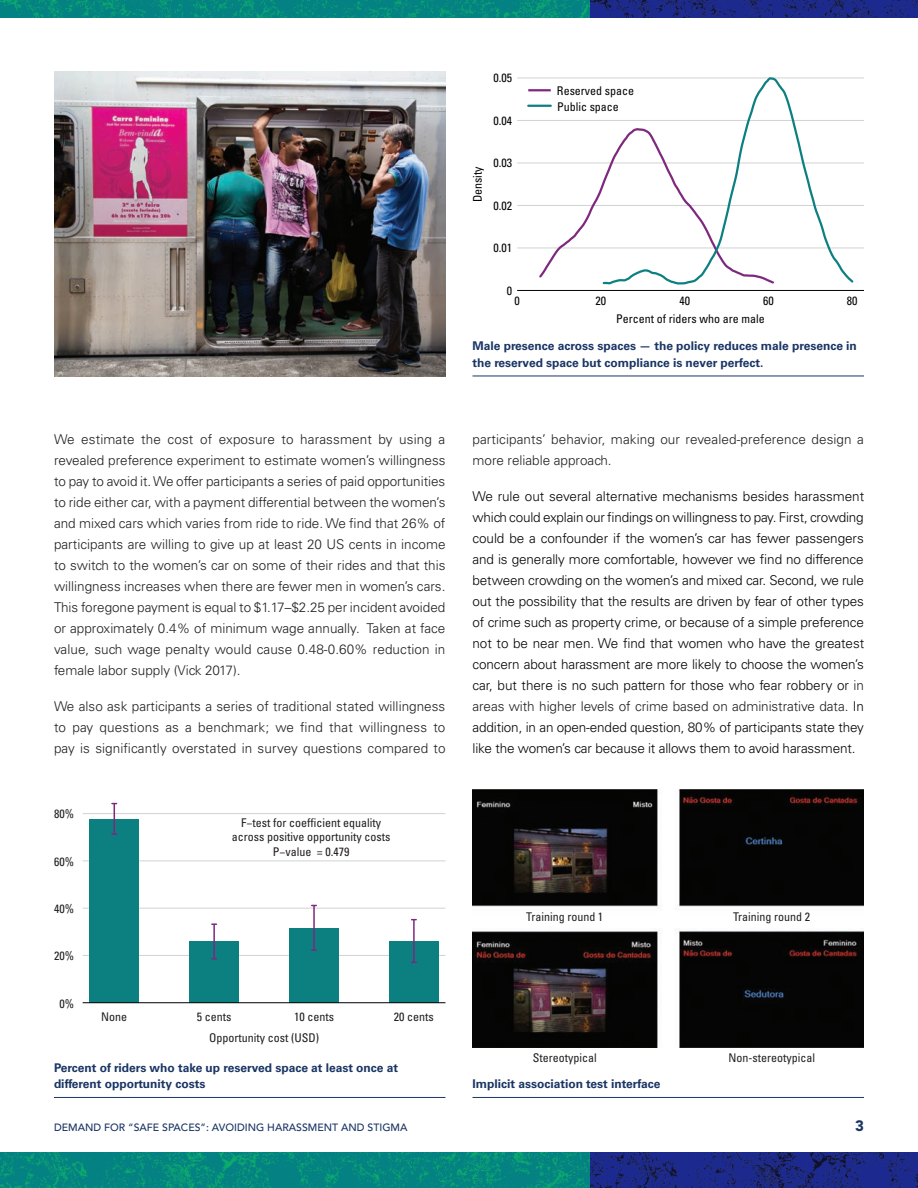
<style>
.page{position:relative;width:918px;height:1188px;background:#fff}
.page>*{position:absolute;margin:0;border:0;box-sizing:border-box;transform-origin:0 0}
.t1{font:900 15px "Avenir LT Std";color:#1a3564}
.t2{font:300 13.5px/21px "Univers LT Std";letter-spacing:.005em;color:#231f20;text-align:justify}
.t3{font:300 13.5px/21px "Univers LT Std";letter-spacing:-.01em;color:#040503;text-align:justify}
.t4{font:700 12px/16.5px "Univers LT Std";color:#1a3564}
.t5{font:condensed 12px/14.4px "Univers LT Std";color:#211d1e;text-align:center}
.t6{font:condensed 12px/15.5px "Univers LT Std";color:#040503}
.t7{font:condensed 12px "Univers LT Std";color:#231f20}
.t8{font:500 10.5px "Avenir LT Std";color:#1a3564}
.s1{color:#231f20}
</style>
<div class="page">
<img style="left:590px;top:1152px;width:328px;height:36px">
<img style="left:590px;top:0;width:328px;height:18px">
<svg style="left:0;top:1152px;width:590px;height:36px;background:#05877e"></svg>
<svg style="left:0;top:0;width:590px;height:18px;background:#05877e"></svg>
<img style="left:54px;top:72px;width:392px;height:304px">
<img style="left:472px;top:790px;width:392px;height:258px">
<hr style="left:54px;top:1097px;width:392px;height:1px;background:#1a3564">
<hr style="left:472px;top:1097px;width:392px;height:1px;background:#1a3564">
<hr style="left:472px;top:376px;width:392px;height:1px;background:#1a3564">
<hr style="left:83px;top:955px;width:362px;height:1px;background:#d1d2d4">
<hr style="left:83px;top:908px;width:362px;height:1px;background:#d1d2d4">
<hr style="left:83px;top:861px;width:362px;height:1px;background:#d1d2d4">
<hr style="left:83px;top:813px;width:362px;height:1px;background:#d1d2d4">
<div style="left:89px;top:819px;width:50px;height:184px;background:#0c8081"></div>
<div style="left:189px;top:942px;width:50px;height:61px;background:#0c8081"></div>
<div style="left:289px;top:928px;width:50px;height:75px;background:#0c8081"></div>
<div style="left:389px;top:941px;width:50px;height:62px;background:#0c8081"></div>
<hr style="left:114px;top:804px;width:1px;height:30px;background:#7e287e">
<hr style="left:213px;top:924px;width:2px;height:35px;background:#7e287e">
<hr style="left:313px;top:905px;width:2px;height:45px;background:#7e287e">
<hr style="left:413px;top:920px;width:2px;height:42px;background:#7e287e">
<hr style="left:83px;top:1002px;width:362px;height:1px;background:#040503">
<hr style="left:517px;top:248px;width:347px;height:1px;background:#d1d2d4">
<hr style="left:517px;top:205px;width:347px;height:1px;background:#d1d2d4">
<hr style="left:517px;top:163px;width:347px;height:1px;background:#d1d2d4">
<hr style="left:517px;top:120px;width:347px;height:1px;background:#d1d2d4">
<hr style="left:517px;top:78px;width:347px;height:1px;background:#d1d2d4">
<svg style="left:537px;top:162px;width:64px;height:116px"></svg>
<svg style="left:601px;top:77px;width:254px;height:208px"></svg>
<hr style="left:517px;top:290px;width:347px;height:1px;background:#040503">
<hr style="left:528px;top:89px;width:23px;height:2px;background:#7e287e">
<hr style="left:528px;top:105px;width:23px;height:2px;background:#0c8081">
<p class="t6" style="left:493px;top:70px;width:20px">0.05</p>
<p class="t6" style="left:493px;top:112px;width:20px">0.04</p>
<p class="t6" style="left:470px;top:202px;width:37px;rotate:-90deg">Density</p>
<p class="t6" style="left:493px;top:155px;width:20px">0.03</p>
<p class="t6" style="left:493px;top:198px;width:20px">0.02</p>
<p class="t6" style="left:493px;top:240px;width:20px">0.01</p>
<p class="t6" style="left:557px;top:83px;width:79px">Reserved space<br>Public space</p>
<p class="t6" style="left:507px;top:283px;width:7px">0</p>
<p class="t6" style="left:514px;top:293px;width:7px">0</p>
<p class="t6" style="left:596px;top:293px;width:12px">20</p>
<p class="t6" style="left:679px;top:293px;width:12px">40</p>
<p class="t6" style="left:763px;top:293px;width:12px">60</p>
<p class="t6" style="left:847px;top:293px;width:12px">80</p>
<p class="t6" style="left:616px;top:311px;width:150px">Percent of riders who are male</p>
<p class="t2" style="left:54px;top:428px;width:393px">We estimate the cost of exposure to harassment by using a revealed preference experiment to estimate women’s willingness to pay to avoid it. We offer participants a series of paid opportunities to ride either car, with a payment differential between the women’s and mixed cars which varies from ride to ride. We find that 26% of participants are willing to give up at least 20 US cents in income to switch to the women’s car on some of their rides and that this willingness increases when there are fewer men in women’s cars.<br>This foregone payment is equal to $1.17–$2.25 per incident avoided or approximately 0.4% of minimum wage annually. Taken at face value, such wage penalty would cause 0.48-0.60% reduction in female labor supply (Vick 2017).</p>
<p class="t2" style="left:54px;top:695px;width:393px">We also ask participants a series of traditional stated willingness to pay questions as a benchmark; we find that willingness to pay is significantly overstated in survey questions compared to</p>
<p class="t5" style="left:54px;top:807px;width:21px">80%</p>
<p class="t5" style="left:54px;top:854px;width:21px">60%</p>
<p class="t5" style="left:54px;top:901px;width:21px">40%</p>
<p class="t5" style="left:54px;top:949px;width:21px">20%</p>
<p class="t5" style="left:59px;top:997px;width:16px">0%</p>
<p class="t5" style="left:232px;top:815px;width:160px">F−test for coefficient equality across positive opportunity costs<br>P−value = 0.479</p>
<p class="t5" style="left:101px;top:1009px;width:28px">None</p>
<p class="t5" style="left:197px;top:1009px;width:36px">5 cents</p>
<p class="t5" style="left:294px;top:1009px;width:41px">10 cents</p>
<p class="t5" style="left:394px;top:1009px;width:41px">20 cents</p>
<p class="t5" style="left:209px;top:1030px;width:111px">Opportunity cost (USD)</p>
<p class="t4" style="left:54px;top:1059px;width:346px">Percent of riders who take up reserved space at least once at different opportunity costs</p>
<p class="t4" style="left:472px;top:338px;width:386px">Male presence across spaces — the policy reduces male presence in the reserved space but compliance is never perfect.</p>
<p class="t2" style="left:472px;top:428px;width:393px">participants’ behavior, making our revealed-preference design a more reliable approach.</p>
<p class="t3" style="left:472px;top:485px;width:393px">We rule out several alternative mechanisms besides harassment which could explain our findings on willingness to pay. First, crowding could be a confounder if the women’s car has fewer passengers and is generally more comfortable, however we find no difference between crowding on the women’s and mixed car. Second, we rule out the possibility that the results are driven by fear of other types of crime such as property crime, or because of a simple preference not to be near men. We find that women who have the greatest concern about harassment are more likely to choose the women’s car, but there is no such pattern for those who fear robbery or <span class="s1">in areas with higher levels of crime based on administrative data.</span> In addition, in an open-ended question, 80% of participants state they like the women’s car because it allows them to avoid harassment.</p>
<p class="t7" style="left:526px;top:909px;width:79px">Training round 1</p>
<p class="t7" style="left:733px;top:909px;width:79px">Training round 2</p>
<p class="t7" style="left:533px;top:1050px;width:65px">Stereotypical</p>
<p class="t4" style="left:472px;top:1076px;width:189px">Implicit association test interface</p>
<p class="t7" style="left:728px;top:1050px;width:88px">Non-stereotypical</p>
<p class="t8" style="left:54px;top:1121px;width:355px">DEMAND FOR “SAFE SPACES”: AVOIDING HARASSMENT AND STIGMA</p>
<p class="t1" style="left:855px;top:1117px;width:10px">3</p>
</div>
